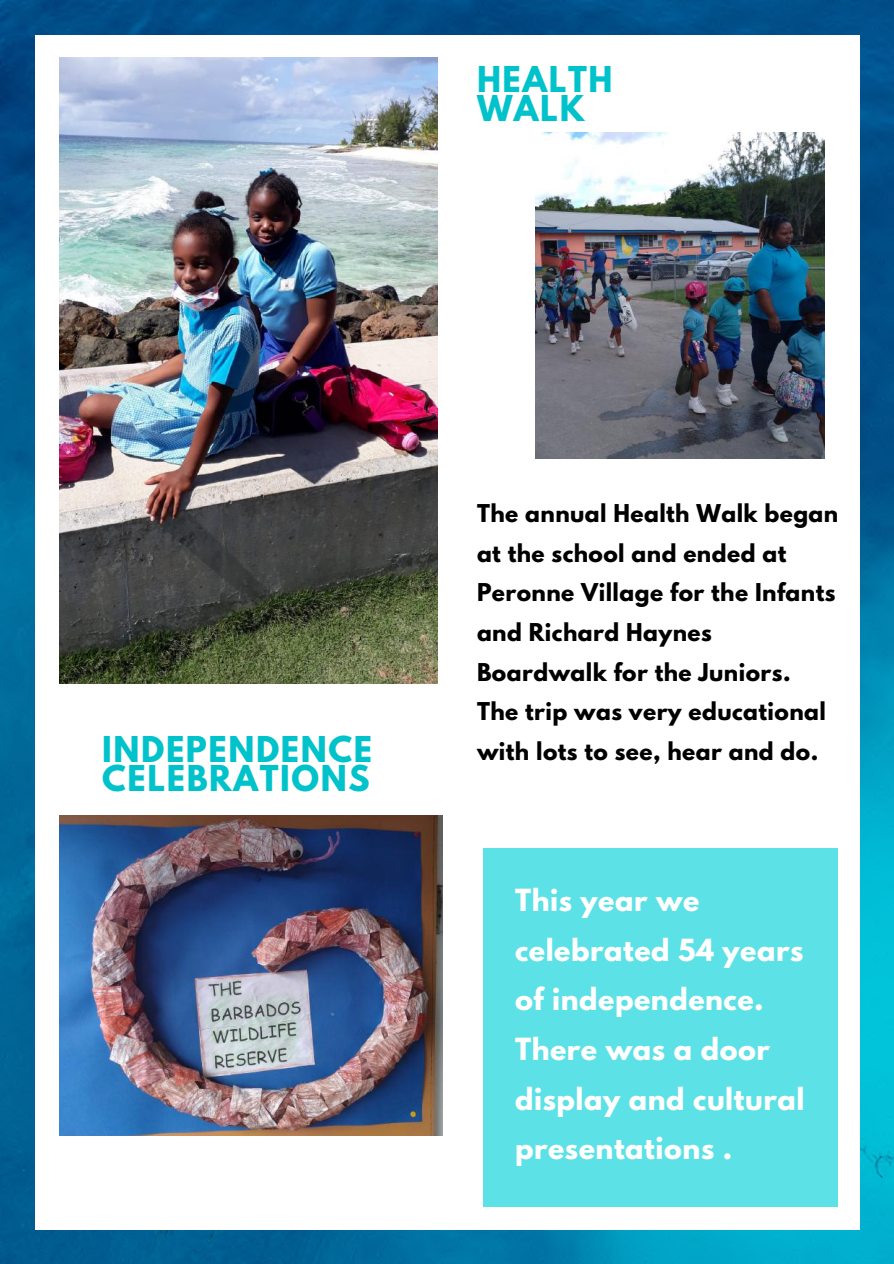
<style>
.page{position:relative;width:894px;height:1264px;background:#fff}
.page>*{position:absolute;margin:0;border:0;box-sizing:border-box;transform-origin:0 0}
.t1{font:700 31.5px/29.2px "League Spartan";letter-spacing:.05em;color:#00c2cb}
.t2{font:700 27px/49.5px "League Spartan";letter-spacing:.02em;color:#fff}
.t3{font:700 21.75px/39.6px "League Spartan";letter-spacing:.02em;color:#000}
</style>
<div class="page">
<img style="left:0;top:0;width:893px;height:1263px">
<div style="left:35px;top:35px;width:823px;height:1194px;background:#fff"></div>
<img style="left:535px;top:132px;width:288px;height:327px">
<img style="left:59px;top:57px;width:378px;height:626px">
<img style="left:59px;top:816px;width:383px;height:319px">
<div style="left:483px;top:848px;width:354px;height:358px;background:#5ce1e6"></div>
<h1 class="t1" style="left:477px;top:68px;width:137px">HEALTH<br>WALK</h1>
<h1 class="t1" style="left:102px;top:738px;width:271px">INDEPENDENCE<br>CELEBRATIONS</h1>
<p class="t3" style="left:477px;top:496px;width:363px">The annual Health Walk began at the school and ended at<br>Peronne Village for the Infants and Richard Haynes<br>Boardwalk for the Juniors.<br>The trip was very educational with lots to see, hear and do.</p>
<p class="t2" style="left:515px;top:879px;width:291px">This year we celebrated 54 years of independence.<br>There was a door display and cultural presentations .</p>
</div>
